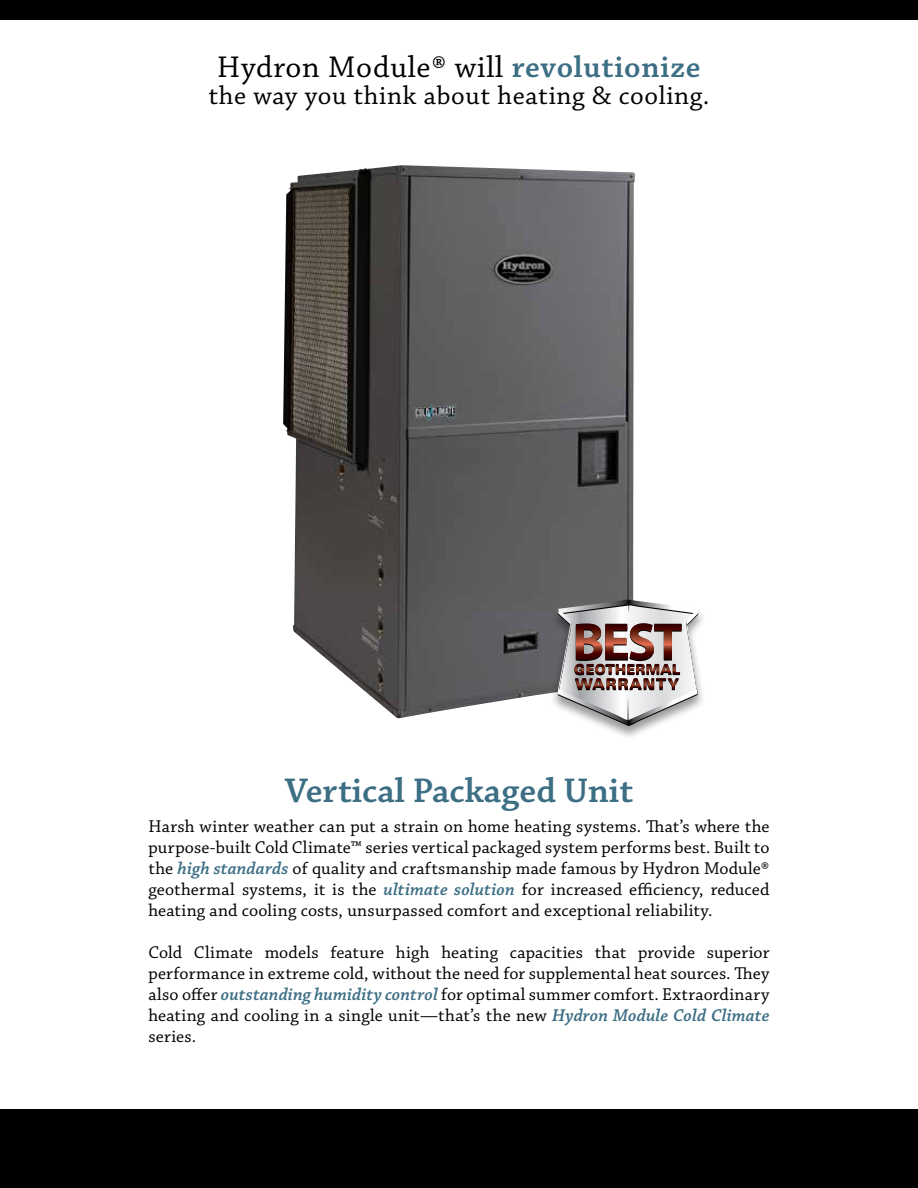
<style>
.page{position:relative;width:918px;height:1188px;background:#fff}
.page>*{position:absolute;margin:0;border:0;box-sizing:border-box;transform-origin:0 0}
.t1{font:600 36px "Chaparral Pro";color:#3c6e84}
.t2{font:31.5px "Chaparral Pro";letter-spacing:.025em;color:#000}
.t3{font:27px "Chaparral Pro";letter-spacing:.025em;color:#000}
.t4{font:18px/21px "Chaparral Pro";letter-spacing:.015em;color:#000;text-align:justify}
.s1{font-weight:600;color:#3c6e84}
.s2{font-weight:600;font-style:italic;color:#3c6e84}
</style>
<div class="page">
<div style="left:0;top:1110px;width:918px;height:78px;background:#000"></div>
<div style="left:0;top:0;width:918px;height:20px;background:#000"></div>
<img style="left:283px;top:165px;width:352px;height:553px">
<div style="left:550px;top:599px;width:156px;height:141px;background:#000;opacity:.4"></div>
<svg style="left:558px;top:600px;width:140px;height:127px"></svg>
<h2 class="t2" style="left:217px;top:50px;width:485px">Hydron Module® will <span class="s1">revolutionize</span></h2>
<h3 class="t3" style="left:208px;top:81px;width:503px">the way you think about heating &amp; cooling.</h3>
<h1 class="t1" style="left:285px;top:770px;width:350px">Vertical Packaged Unit</h1>
<p class="t4" style="left:148px;top:816px;width:623px">Harsh winter weather can put a strain on home heating systems. That’s where the purpose-built Cold Climate™ series vertical packaged system performs best. Built to the <span class="s2">high standards</span> of quality and craftsmanship made famous by Hydron Module® geothermal systems, it is the <span class="s2">ultimate solution</span> for increased efficiency, reduced heating and cooling costs, unsurpassed comfort and exceptional reliability.</p>
<p class="t4" style="left:148px;top:942px;width:623px">Cold Climate models feature high heating capacities that provide superior performance in extreme cold, without the need for supplemental heat sources. They also offer <span class="s2">outstanding humidity control</span> for optimal summer comfort. Extraordinary heating and cooling in a single unit—that’s the new <span class="s2">Hydron Module Cold Climate </span>series.</p>
</div>
